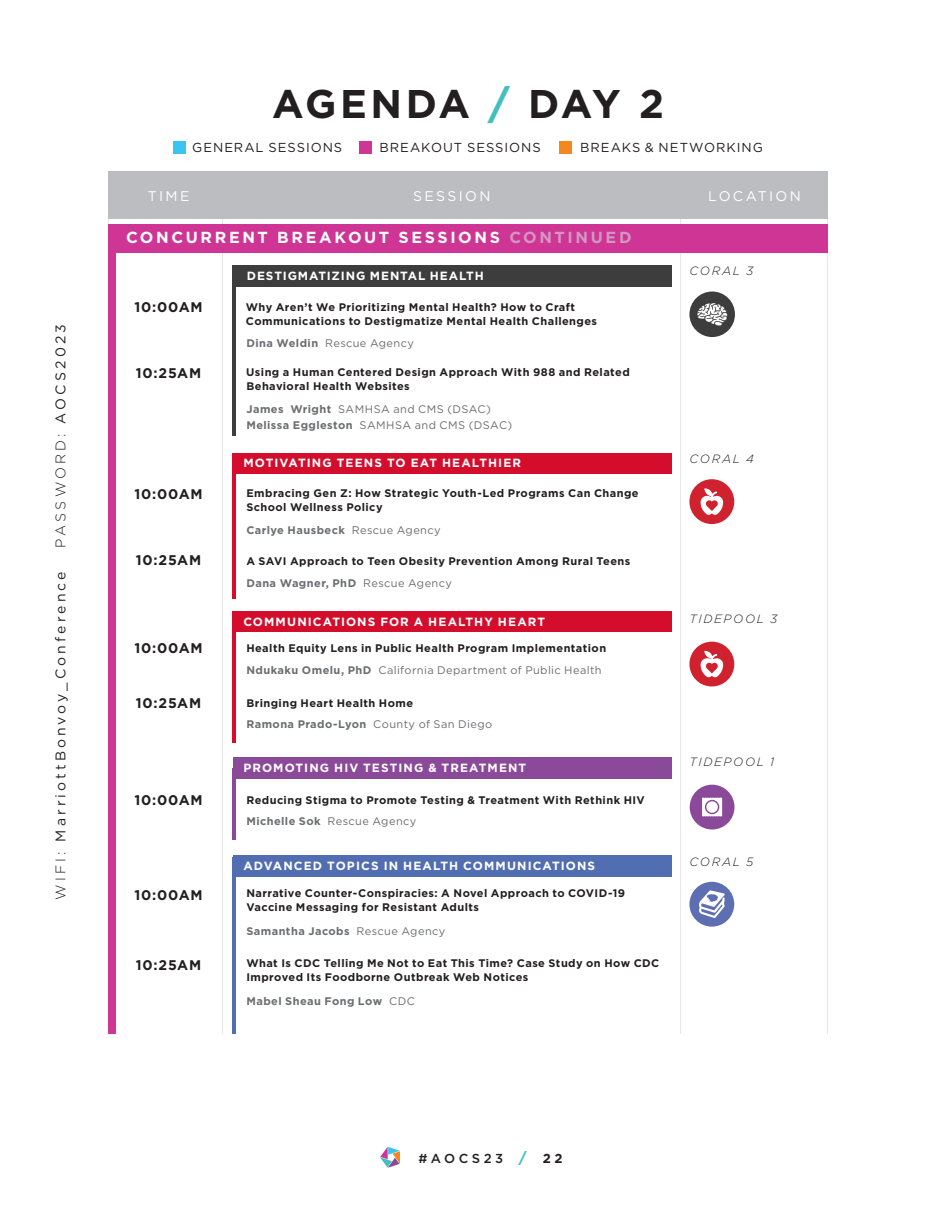
<style>
.page{position:relative;width:936px;height:1224px;background:#fff}
.page>*{position:absolute;margin:0;border:0;box-sizing:border-box;transform-origin:0 0}
._2_H1{font:700 40px "Gotham";letter-spacing:.04em;color:#231f20}
._1_Body{font:700 16px "Gotham";letter-spacing:.165em;color:#fff}
._5_Agenda_Titles{font:700 14px "Gotham";letter-spacing:.055em;color:#231f20}
.t1{font:14px "Gotham";letter-spacing:.22em;color:#231f20}
._4_Agenda_Header{font:14px "Gotham";letter-spacing:.17em;color:#fff}
.t2{font:300 14px "Gotham";letter-spacing:.23em;color:#231f20}
._3_Speakers{font:13px "Gotham";letter-spacing:.075em;color:#231f20}
.t3{font:500 13px "Gotham";letter-spacing:.265em;color:#231f20}
._5_Agenda_Location{font:italic 300 12px "Gotham";letter-spacing:.135em;color:#231f20}
._8_Breakout_Title{font:700 11.8px "Gotham";letter-spacing:.085em;color:#fff}
._8_Session_Title{font:700 11px/14px "Gotham";letter-spacing:.04em;color:#231f20}
._9_Session_Speakers{font:11px "Gotham";letter-spacing:.035em;color:#6c6d70}
._9_Session_Speakers-2{font:700 11px "Gotham";letter-spacing:.04em;color:#6c6d70}
.s1{font-weight:400}
.s2{font-weight:300}
.s3{color:#42c0bf}
.s4{color:#d497c1}
.s5{font-weight:700}
.s6{font-weight:700;font-size:15px;color:#42c0bf}
</style>
<div class="page">
<hr style="left:222px;top:204px;width:1px;height:830px;background:#e6e7e9">
<hr style="left:680px;top:204px;width:1px;height:830px;background:#e6e7e9">
<hr style="left:827px;top:204px;width:1px;height:830px;background:#e6e7e9">
<svg style="left:380px;top:1147px;width:20px;height:21px"></svg>
<div style="left:108px;top:171px;width:720px;height:48px;background:#bcbdc0"></div>
<div style="left:108px;top:252px;width:7px;height:782px;background:#ce3595"></div>
<div style="left:108px;top:224px;width:720px;height:28px;background:#ce3595"></div>
<hr style="left:233px;top:453px;width:3px;height:145px;background:#d30d2b">
<hr style="left:233px;top:611px;width:3px;height:132px;background:#d30d2b">
<div style="left:233px;top:611px;width:439px;height:21px;background:#d30d2b"></div>
<div style="left:233px;top:453px;width:439px;height:20px;background:#d30d2b"></div>
<hr style="left:233px;top:769px;width:3px;height:71px;background:#8b4999">
<hr style="left:233px;top:858px;width:3px;height:176px;background:#526eb2">
<div style="left:233px;top:856px;width:439px;height:21px;background:#526eb2"></div>
<div style="left:233px;top:757px;width:439px;height:21px;background:#8b4999"></div>
<hr style="left:233px;top:266px;width:3px;height:170px;background:#3d3d3d">
<div style="left:233px;top:266px;width:439px;height:21px;background:#3d3d3d"></div>
<div style="left:359px;top:142px;width:12px;height:12px;background:#ce3595"></div>
<div style="left:559px;top:142px;width:12px;height:12px;background:#f5871f"></div>
<div style="left:173px;top:142px;width:12px;height:12px;background:#3ac4f2"></div>
<div style="left:689px;top:642px;width:45px;height:44px;background:#cf212e;border-radius:50%"></div>
<svg style="left:700px;top:651px;width:23px;height:27px"></svg>
<div style="left:689px;top:479px;width:45px;height:45px;background:#cf212e;border-radius:50%"></div>
<svg style="left:700px;top:488px;width:23px;height:27px"></svg>
<div style="left:689px;top:292px;width:46px;height:45px;background:#3d3d3d;border-radius:50%"></div>
<svg style="left:697px;top:303px;width:30px;height:23px"></svg>
<div style="left:689px;top:882px;width:45px;height:45px;background:#5e6eb3;border-radius:50%"></div>
<svg style="left:699px;top:890px;width:26px;height:28px"></svg>
<div style="left:690px;top:785px;width:45px;height:45px;background:#8b4999;border-radius:50%"></div>
<svg style="left:702px;top:797px;width:20px;height:20px"></svg>
<div style="left:706px;top:801px;width:12px;height:12px;background:#fff;border-radius:50%"></div>
<p class="t2" style="left:52px;top:548px;width:225px;rotate:-90deg">PASSWORD: <span class="s1">AOCS2023</span></p>
<p class="t1" style="left:51px;top:900px;width:330px;rotate:-90deg"><span class="s2">WIFI:</span> MarriottBonvoy_Conference</p>
<p class="_2_H1" style="left:272px;top:77px;width:393px">AGENDA <span class="s3">/</span> DAY 2</p>
<p class="_3_Speakers" style="left:192px;top:139px;width:151px">GENERAL SESSIONS</p>
<p class="_3_Speakers" style="left:380px;top:139px;width:163px">BREAKOUT SESSIONS</p>
<p class="_3_Speakers" style="left:580px;top:139px;width:184px">BREAKS &amp; NETWORKING</p>
<p class="_4_Agenda_Header" style="left:148px;top:187px;width:43px">TIME</p>
<p class="_4_Agenda_Header" style="left:413px;top:187px;width:79px">SESSION</p>
<p class="_4_Agenda_Header" style="left:708px;top:187px;width:94px">LOCATION</p>
<p class="_1_Body" style="left:126px;top:226px;width:507px">CONCURRENT BREAKOUT SESSIONS <span class="s4">CONTINUED</span></p>
<p class="_8_Breakout_Title" style="left:247px;top:268px;width:238px">DESTIGMATIZING MENTAL HEALTH</p>
<p class="_5_Agenda_Titles" style="left:134px;top:298px;width:70px">10:00AM</p>
<p class="_8_Session_Title" style="left:246px;top:300px;width:353px">Why Aren’t We Prioritizing Mental Health? How to Craft<br>Communications to Destigmatize Mental Health Challenges</p>
<p class="_9_Session_Speakers" style="left:246px;top:336px;width:169px"><span class="s5">Dina Weldin</span> Rescue Agency</p>
<p class="_5_Agenda_Titles" style="left:136px;top:364px;width:67px">10:25AM</p>
<p class="_8_Session_Title" style="left:246px;top:365px;width:385px">Using a Human Centered Design Approach With 988 and Related<br>Behavioral Health Websites</p>
<p class="_9_Session_Speakers" style="left:246px;top:402px;width:246px"><span class="s5">James Wright</span> SAMHSA and CMS (DSAC)</p>
<p class="_9_Session_Speakers" style="left:246px;top:418px;width:268px"><span class="s5">Melissa Eggleston</span> SAMHSA and CMS (DSAC)</p>
<p class="_8_Breakout_Title" style="left:243px;top:455px;width:279px">MOTIVATING TEENS TO EAT HEALTHIER</p>
<p class="_5_Agenda_Titles" style="left:134px;top:485px;width:70px">10:00AM</p>
<p class="_8_Session_Title" style="left:246px;top:486px;width:394px">Embracing Gen Z: How Strategic Youth-Led Programs Can Change<br>School Wellness Policy</p>
<p class="_9_Session_Speakers-2" style="left:246px;top:523px;width:196px">Carlye Hausbeck <span class="s1">Rescue Agency</span></p>
<p class="_5_Agenda_Titles" style="left:136px;top:551px;width:67px">10:25AM</p>
<p class="_8_Session_Title" style="left:246px;top:554px;width:386px">A SAVI Approach to Teen Obesity Prevention Among Rural Teens</p>
<p class="_9_Session_Speakers-2" style="left:246px;top:576px;width:207px">Dana Wagner, PhD <span class="s1">Rescue Agency</span></p>
<p class="_8_Breakout_Title" style="left:243px;top:614px;width:303px">COMMUNICATIONS FOR A HEALTHY HEART</p>
<p class="_5_Agenda_Titles" style="left:134px;top:639px;width:70px">10:00AM</p>
<p class="_8_Session_Title" style="left:246px;top:641px;width:361px">Health Equity Lens in Public Health Program Implementation</p>
<p class="_9_Session_Speakers" style="left:246px;top:663px;width:357px"><span class="s5">Ndukaku Omelu, PhD</span> California Department of Public Health</p>
<p class="_5_Agenda_Titles" style="left:136px;top:694px;width:67px">10:25AM</p>
<p class="_8_Session_Title" style="left:246px;top:696px;width:168px">Bringing Heart Health Home</p>
<p class="_9_Session_Speakers-2" style="left:246px;top:717px;width:247px">Ramona Prado-Lyon <span class="s1">County of San Diego</span></p>
<p class="_8_Breakout_Title" style="left:243px;top:760px;width:284px">PROMOTING HIV TESTING &amp; TREATMENT</p>
<p class="_5_Agenda_Titles" style="left:134px;top:790px;width:70px">10:00AM</p>
<p class="_8_Session_Title" style="left:246px;top:793px;width:400px">Reducing Stigma to Promote Testing &amp; Treatment With Rethink HIV</p>
<p class="_9_Session_Speakers" style="left:246px;top:814px;width:172px"><span class="s5">Michelle Sok</span> Rescue Agency</p>
<p class="_8_Breakout_Title" style="left:243px;top:858px;width:353px">ADVANCED TOPICS IN HEALTH COMMUNICATIONS</p>
<p class="_5_Agenda_Titles" style="left:134px;top:886px;width:70px">10:00AM</p>
<p class="_8_Session_Title" style="left:246px;top:886px;width:380px">Narrative Counter-Conspiracies: A Novel Approach to COVID-19</p>
<p class="_8_Session_Title" style="left:246px;top:900px;width:234px">Vaccine Messaging for Resistant Adults</p>
<p class="_9_Session_Speakers-2" style="left:246px;top:924px;width:201px">Samantha Jacobs <span class="s1">Rescue Agency</span></p>
<p class="_5_Agenda_Titles" style="left:136px;top:956px;width:67px">10:25AM</p>
<p class="_8_Session_Title" style="left:246px;top:956px;width:415px">What Is CDC Telling Me Not to Eat This Time? Case Study on How CDC<br>Improved Its Foodborne Outbreak Web Notices</p>
<p class="_9_Session_Speakers-2" style="left:246px;top:994px;width:170px">Mabel Sheau Fong Low <span class="s1">CDC</span></p>
<p class="_5_Agenda_Location" style="left:689px;top:263px;width:65px">CORAL 3</p>
<p class="_5_Agenda_Location" style="left:689px;top:451px;width:66px">CORAL 4</p>
<p class="_5_Agenda_Location" style="left:689px;top:611px;width:89px">TIDEPOOL 3</p>
<p class="_5_Agenda_Location" style="left:689px;top:755px;width:86px">TIDEPOOL 1</p>
<p class="_5_Agenda_Location" style="left:689px;top:854px;width:65px">CORAL 5</p>
<p class="t3" style="left:419px;top:1149px;width:146px">#AOCS23 <span class="s6">/</span> <span class="s5">22</span></p>
</div>
